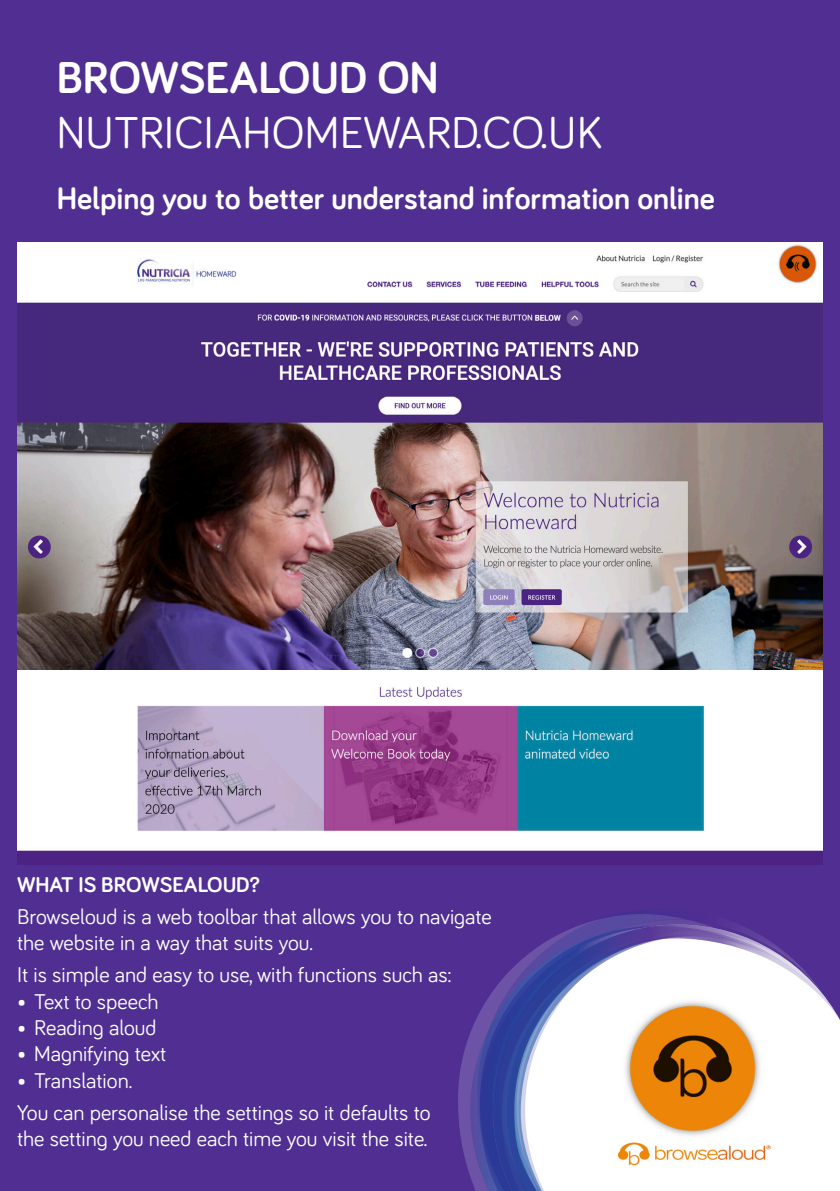
<style>
.page{position:relative;width:840px;height:1191px;background:#fff}
.page>*{position:absolute;margin:0;border:0;box-sizing:border-box;transform-origin:0 0}
.t1{font:46px/55.2px "Bariol";color:#fff}
.t2{font:700 32px "Bariol";color:#fff}
.t3{font:22px/26.4px "Bariol";color:#fff}
.t4{font:700 22px "Bariol";color:#fff}
.s1{font-weight:700}
</style>
<div class="page">
<div style="left:0;top:0;width:839px;height:1191px;background:#502e92"></div>
<img style="left:17px;top:242px;width:805px;height:429px">
<img style="left:17px;top:671px;width:805px;height:194px">
<svg style="left:458px;top:1034px;width:12px;height:141px;fill:#6c53a5"></svg>
<svg style="left:477px;top:910px;width:225px;height:281px"></svg>
<svg style="left:492px;top:924px;width:347px;height:267px"></svg>
<svg style="left:504px;top:940px;width:149px;height:251px;background:#b3b8d9"></svg>
<img style="left:596px;top:996px;width:199px;height:171px">
<p class="t1" style="left:57px;top:48px;width:546px"><span class="s1">BROWSEALOUD ON<br></span>NUTRICIAHOMEWARD.CO.UK</p>
<p class="t2" style="left:57px;top:177px;width:659px">Helping you to better understand information online</p>
<p class="t4" style="left:17px;top:869px;width:244px">WHAT IS BROWSEALOUD?</p>
<p class="t3" style="left:17px;top:902px;width:476px">Browseloud is a web toolbar that allows you to navigate the website in a way that suits you.</p>
<p class="t3" style="left:17px;top:960px;width:435px">It is simple and easy to use, with functions such as:</p>
<p class="t3" style="left:17px;top:987px;width:143px">• Text to speech</p>
<p class="t3" style="left:17px;top:1013px;width:141px">• Reading aloud</p>
<p class="t3" style="left:17px;top:1039px;width:151px">• Magnifying text</p>
<p class="t3" style="left:17px;top:1066px;width:117px">• Translation.</p>
<p class="t3" style="left:17px;top:1098px;width:415px">You can personalise the settings so it defaults to the setting you need each time you visit the site.</p>
</div>
